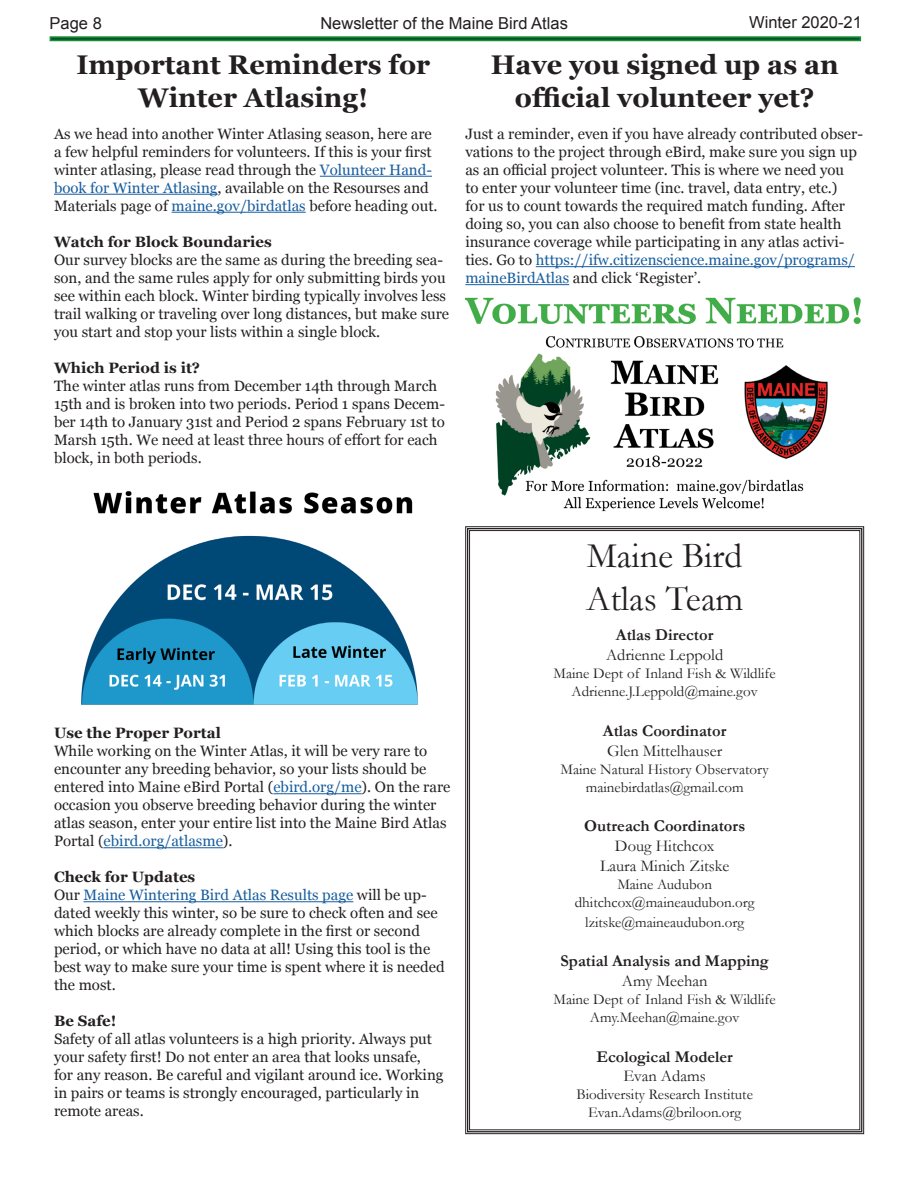
<style>
.page{position:relative;width:918px;height:1188px;background:#fff}
.page>*{position:absolute;margin:0;border:0;box-sizing:border-box;transform-origin:0 0}
.t1{font:36px "Garamond";color:#231f20}
.t2{font:700 27px/32.4px "Georgia";color:#231f20;text-align:center}
.t3{font:700 16.5px "Garamond";color:#231f20}
.t4{font:16.5px "Garamond";color:#231f20}
.t5{font:16.5px "Arial";color:#231f20}
.t6{font:15px/18px "Georgia";color:#231f20}
.t7{font:15px "Garamond";color:#231f20}
.t8{font:700 15px "Georgia";color:#231f20}
.s1{color:#175d9e}
.s2{font-weight:700}
</style>
<div class="page">
<svg style="left:50px;top:36px;width:811px;height:5px;background:#1d7e3b"></svg>
<svg style="left:466px;top:527px;width:397px;height:606px;background:#8c8a8b"></svg>
<svg style="left:469px;top:530px;width:391px;height:600px"></svg>
<hr style="left:536px;top:266px;width:319px;height:1px;background:#175d9e">
<hr style="left:465px;top:284px;width:104px;height:1px;background:#175d9e">
<hr style="left:320px;top:176px;width:112px;height:1px;background:#175d9e">
<hr style="left:54px;top:194px;width:164px;height:1px;background:#175d9e">
<hr style="left:172px;top:212px;width:134px;height:1px;background:#175d9e">
<hr style="left:273px;top:793px;width:89px;height:1px;background:#175d9e">
<hr style="left:104px;top:847px;width:119px;height:1px;background:#175d9e">
<hr style="left:84px;top:901px;width:269px;height:1px;background:#175d9e">
<img style="left:81px;top:491px;width:337px;height:214px">
<img style="left:465px;top:297px;width:396px;height:215px">
<p class="t5" style="left:50px;top:12px;width:54px">Page 8</p>
<p class="t5" style="left:320px;top:12px;width:249px">Newsletter of the Maine Bird Atlas</p>
<p class="t5" style="left:749px;top:12px;width:114px">Winter 2020-21</p>
<p class="t2" style="left:76px;top:47px;width:355px">Important Reminders for<br>Winter Atlasing!</p>
<p class="t6" style="left:54px;top:124px;width:385px">As we head into another Winter Atlasing season, here are a few helpful reminders for volunteers. If this is your first winter atlasing, please read through the <span class="s1">Volunteer Hand&shy;book for Winter Atlasing</span>, available on the Resourses and Materials page of <span class="s1">maine.gov/birdatlas</span> before heading out.</p>
<p class="t6" style="left:54px;top:232px;width:397px"><span class="s2">Watch for Block Boundaries<br></span>Our survey blocks are the same as during the breeding sea&shy;son, and the same rules apply for only submitting birds you see within each block. Winter birding typically involves less trail walking or traveling over long distances, but make sure you start and stop your lists within a single block.</p>
<p class="t6" style="left:54px;top:358px;width:392px"><span class="s2">Which Period is it?<br></span>The winter atlas runs from December 14th through March 15th and is broken into two periods. Period 1 spans Decem&shy;ber 14th to January 31st and Period 2 spans February 1st to Marsh 15th. We need at least three hours of effort for each block, in both periods.</p>
<p class="t2" style="left:491px;top:47px;width:350px">Have you signed up as an</p>
<p class="t2" style="left:515px;top:80px;width:301px">official volunteer yet?</p>
<p class="t6" style="left:465px;top:125px;width:399px">Just a reminder, even if you have already contributed obser&shy;vations to the project through eBird, make sure you sign up as an official project volunteer. This is where we need you<br>to enter your volunteer time (inc. travel, data entry, etc.)<br>for us to count towards the required match funding. After doing so, you can also choose to benefit from state health insurance coverage while participating in any atlas activi&shy;ties. Go to <span class="s1">https://ifw.citizenscience.maine.gov/programs/ maineBirdAtlas</span> and click ‘Register’.</p>
<p class="t8" style="left:54px;top:722px;width:168px">Use the Proper Portal</p>
<p class="t6" style="left:54px;top:742px;width:398px">While working on the Winter Atlas, it will be very rare to encounter any breeding behavior, so your lists should be entered into Maine eBird Portal (<span class="s1">ebird.org/me</span>). On the rare occasion you observe breeding behavior during the winter atlas season, enter your entire list into the Maine Bird Atlas Portal (<span class="s1">ebird.org/atlasme</span>).</p>
<p class="t8" style="left:54px;top:866px;width:143px">Check for Updates</p>
<p class="t6" style="left:54px;top:886px;width:392px">Our <span class="s1">Maine Wintering Bird Atlas Results page</span> will be up&shy;dated weekly this winter, so be sure to check often and see which blocks are already complete in the first or second period, or which have no data at all! Using this tool is the best way to make sure your time is spent where it is needed the most.</p>
<p class="t8" style="left:54px;top:1010px;width:64px">Be Safe!</p>
<p class="t6" style="left:54px;top:1030px;width:391px">Safety of all atlas volunteers is a high priority. Always put your safety first! Do not enter an area that looks unsafe, for any reason. Be careful and vigilant around ice. Working in pairs or teams is strongly encouraged, particularly in remote areas.</p>
<p class="t1" style="left:587px;top:534px;width:157px">Maine Bird</p>
<p class="t1" style="left:586px;top:577px;width:159px">Atlas Team</p>
<p class="t3" style="left:616px;top:625px;width:99px">Atlas Director</p>
<p class="t4" style="left:606px;top:645px;width:119px">Adrienne Leppold</p>
<p class="t7" style="left:554px;top:664px;width:224px">Maine Dept of Inland Fish &amp; Wildlife</p>
<p class="t7" style="left:572px;top:682px;width:188px">Adrienne.J.Leppold@maine.gov</p>
<p class="t3" style="left:603px;top:721px;width:125px">Atlas Coordinator</p>
<p class="t4" style="left:607px;top:741px;width:117px">Glen Mittelhauser</p>
<p class="t7" style="left:561px;top:760px;width:210px">Maine Natural History Observatory</p>
<p class="t7" style="left:586px;top:778px;width:159px">mainebirdatlas@gmail.com</p>
<p class="t3" style="left:584px;top:816px;width:163px">Outreach Coordinators</p>
<p class="t4" style="left:615px;top:836px;width:101px">Doug Hitchcox</p>
<p class="t4" style="left:600px;top:856px;width:131px">Laura Minich Zitske</p>
<p class="t7" style="left:617px;top:875px;width:96px">Maine Audubon</p>
<p class="t7" style="left:575px;top:893px;width:181px">dhitchcox@maineaudubon.org</p>
<p class="t7" style="left:585px;top:913px;width:160px">lzitske@maineaudubon.org</p>
<p class="t3" style="left:561px;top:951px;width:210px">Spatial Analysis and Mapping</p>
<p class="t4" style="left:622px;top:971px;width:87px">Amy Meehan</p>
<p class="t7" style="left:554px;top:990px;width:224px">Maine Dept of Inland Fish &amp; Wildlife</p>
<p class="t7" style="left:590px;top:1008px;width:151px">Amy.Meehan@maine.gov</p>
<p class="t3" style="left:596px;top:1047px;width:138px">Ecological Modeler</p>
<p class="t4" style="left:624px;top:1066px;width:84px">Evan Adams</p>
<p class="t7" style="left:576px;top:1086px;width:178px">Biodiversity Research Institute</p>
<p class="t7" style="left:588px;top:1104px;width:155px">Evan.Adams@briloon.org</p>
</div>
